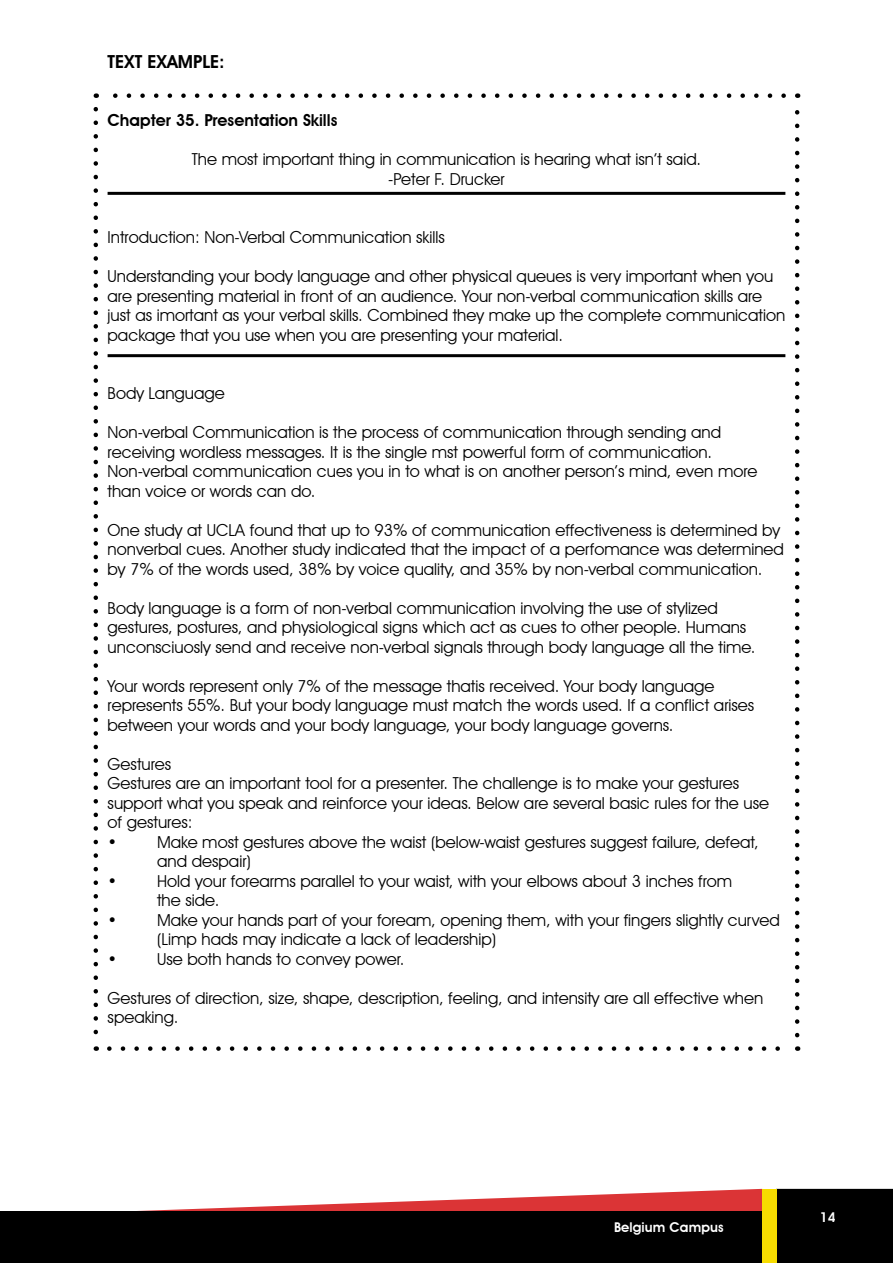
<style>
.page{position:relative;width:893px;height:1263px;background:#fff}
.page>*{position:absolute;margin:0;border:0;box-sizing:border-box;transform-origin:0 0}
.t1{font:600 18px "Avant Garde IT Cby BT";color:#000}
.t2{font:16.5px/19.5px "Avant Garde IT Cby BT";color:#000}
.t3{font:600 16.5px "Avant Garde IT Cby BT";color:#000}
.t4{font:600 13.5px "Avant Garde IT Cby BT";letter-spacing:.01em;color:#fff}
</style>
<div class="page">
<svg style="left:0;top:1189px;width:762px;height:23px"></svg>
<div style="left:0;top:1212px;width:762px;height:51px;background:#000"></div>
<div style="left:777px;top:1189px;width:116px;height:74px;background:#000"></div>
<div style="left:762px;top:1189px;width:15px;height:74px;background:#f7dc00"></div>
<hr style="left:108px;top:192px;width:677px;height:3px;background:#000">
<hr style="left:108px;top:354px;width:677px;height:3px;background:#000">
<svg style="left:109px;top:1046px;width:671px;height:5px"></svg>
<svg style="left:113px;top:93px;width:671px;height:5px"></svg>
<svg style="left:94px;top:109px;width:4px;height:942px"></svg>
<svg style="left:795px;top:93px;width:4px;height:942px"></svg>
<p class="t1" style="left:108px;top:50px;width:119px">TEXT EXAMPLE:</p>
<p class="t3" style="left:108px;top:110px;width:231px">Chapter 35. Presentation Skills</p>
<p class="t2" style="left:192px;top:149px;width:511px;text-align:center">The most important thing in communication is hearing what isn’t said. -Peter F. Drucker</p>
<p class="t2" style="left:108px;top:227px;width:339px">Introduction: Non-Verbal Communication skills</p>
<p class="t2" style="left:108px;top:266px;width:679px">Understanding your body language and other physical queues is very important when you are presenting material in front of an audience. Your non-verbal communication skills are just as imortant as your verbal skills. Combined they make up the complete communication package that you use when you are presenting your material.</p>
<p class="t2" style="left:108px;top:383px;width:119px">Body Language</p>
<p class="t2" style="left:108px;top:422px;width:651px">Non-verbal Communication is the process of communication through sending and receiving wordless messages. It is the single mst powerful form of communication.<br>Non-verbal communication cues you in to what is on another person’s mind, even more than voice or words can do.</p>
<p class="t2" style="left:108px;top:520px;width:678px">One study at UCLA found that up to 93% of communication effectiveness is determined by nonverbal cues. Another study indicated that the impact of a perfomance was determined by 7% of the words used, 38% by voice quality, and 35% by non-verbal communication.</p>
<p class="t2" style="left:108px;top:598px;width:649px">Body language is a form of non-verbal communication involving the use of stylized gestures, postures, and physiological signs which act as cues to other people. Humans unconsciuosly send and receive non-verbal signals through body language all the time.</p>
<p class="t2" style="left:108px;top:676px;width:648px">Your words represent only 7% of the message thatis received. Your body language represents 55%. But your body language must match the words used. If a conflict arises between your words and your body language, your body language governs.</p>
<p class="t2" style="left:108px;top:754px;width:663px">Gestures<br>Gestures are an important tool for a presenter. The challenge is to make your gestures support what you speak and reinforce your ideas. Below are several basic rules for the use of gestures:<br>•</p>
<p class="t2" style="left:157px;top:832px;width:603px">Make most gestures above the waist (below-waist gestures suggest failure, defeat, and despair)</p>
<p class="t2" style="left:108px;top:871px;width:11px">•</p>
<p class="t2" style="left:157px;top:871px;width:577px">Hold your forearms parallel to your waist, with your elbows about 3 inches from the side.</p>
<p class="t2" style="left:108px;top:910px;width:11px">•</p>
<p class="t2" style="left:157px;top:910px;width:624px">Make your hands part of your foream, opening them, with your fingers slightly curved (Limp hads may indicate a lack of leadership)</p>
<p class="t2" style="left:108px;top:949px;width:11px">•</p>
<p class="t2" style="left:157px;top:949px;width:249px">Use both hands to convey power.</p>
<p class="t2" style="left:108px;top:988px;width:657px">Gestures of direction, size, shape, description, feeling, and intensity are all effective when speaking.</p>
<p class="t4" style="left:614px;top:1219px;width:111px">Belgium Campus</p>
<p class="t4" style="left:820px;top:1209px;width:17px">14</p>
</div>
